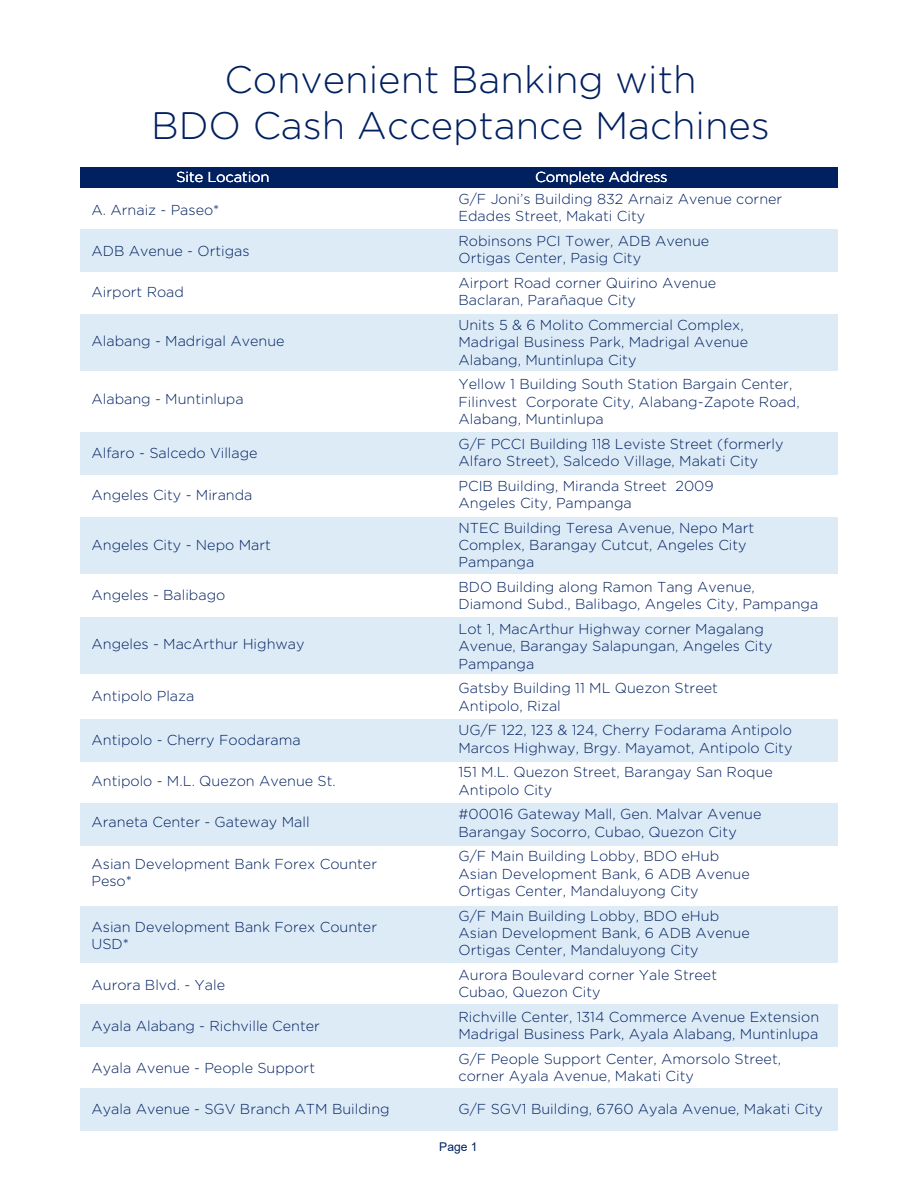
<style>
.page{position:relative;width:918px;height:1188px;background:#fff}
.page>*{position:absolute;margin:0;border:0;box-sizing:border-box;transform-origin:0 0}
.t1{font:300 38.4px/45.9px "Gotham Rounded";color:#002060;text-align:center}
.t2{font:300 14.4px/17.2px "Gotham Rounded";color:#002060}
.t3{font:300 14.4px "Gotham Rounded";color:#fff}
.t4{font:12px "Arial";color:#002060}
</style>
<div class="page">
<div style="left:80px;top:167px;width:758px;height:20px;background:#002060"></div>
<div style="left:80px;top:229px;width:758px;height:42px;background:#ddebf7"></div>
<div style="left:80px;top:432px;width:758px;height:43px;background:#ddebf7"></div>
<div style="left:80px;top:719px;width:758px;height:42px;background:#ddebf7"></div>
<div style="left:80px;top:803px;width:758px;height:42px;background:#ddebf7"></div>
<div style="left:80px;top:1005px;width:758px;height:42px;background:#ddebf7"></div>
<div style="left:80px;top:1089px;width:758px;height:42px;background:#ddebf7"></div>
<div style="left:80px;top:315px;width:758px;height:56px;background:#ddebf7"></div>
<div style="left:80px;top:517px;width:758px;height:57px;background:#ddebf7"></div>
<div style="left:80px;top:618px;width:758px;height:56px;background:#ddebf7"></div>
<div style="left:80px;top:906px;width:758px;height:57px;background:#ddebf7"></div>
<h1 class="t1" style="left:151px;top:55px;width:620px">Convenient Banking with<br>BDO Cash Acceptance Machines</h1>
<p class="t3" style="left:176px;top:167px;width:95px">Site Location</p>
<p class="t3" style="left:536px;top:167px;width:134px">Complete Address</p>
<p class="t2" style="left:92px;top:200px;width:130px">A. Arnaiz - Paseo*</p>
<p class="t2" style="left:92px;top:241px;width:160px">ADB Avenue - Ortigas</p>
<p class="t2" style="left:92px;top:283px;width:94px">Airport Road</p>
<p class="t2" style="left:92px;top:331px;width:195px">Alabang - Madrigal Avenue</p>
<p class="t2" style="left:92px;top:389px;width:154px">Alabang - Muntinlupa</p>
<p class="t2" style="left:92px;top:444px;width:168px">Alfaro - Salcedo Village</p>
<p class="t2" style="left:92px;top:485px;width:163px">Angeles City - Miranda</p>
<p class="t2" style="left:92px;top:535px;width:181px">Angeles City - Nepo Mart</p>
<p class="t2" style="left:92px;top:586px;width:135px">Angeles - Balibago</p>
<p class="t2" style="left:92px;top:635px;width:215px">Angeles - MacArthur Highway</p>
<p class="t2" style="left:92px;top:686px;width:104px">Antipolo Plaza</p>
<p class="t2" style="left:92px;top:731px;width:211px">Antipolo - Cherry Foodarama</p>
<p class="t2" style="left:92px;top:772px;width:246px">Antipolo - M.L. Quezon Avenue St.</p>
<p class="t2" style="left:92px;top:813px;width:220px">Araneta Center - Gateway Mall</p>
<p class="t2" style="left:92px;top:854px;width:287px">Asian Development Bank Forex Counter<br>Peso*</p>
<p class="t2" style="left:92px;top:917px;width:287px">Asian Development Bank Forex Counter<br>USD*</p>
<p class="t2" style="left:92px;top:976px;width:135px">Aurora Blvd. - Yale</p>
<p class="t2" style="left:92px;top:1017px;width:230px">Ayala Alabang - Richville Center</p>
<p class="t2" style="left:92px;top:1058px;width:225px">Ayala Avenue - People Support</p>
<p class="t2" style="left:92px;top:1100px;width:300px">Ayala Avenue - SGV Branch ATM Building</p>
<p class="t2" style="left:458px;top:190px;width:325px">G/F Joni’s Building 832 Arnaiz Avenue corner<br>Edades Street, Makati City</p>
<p class="t2" style="left:458px;top:232px;width:252px">Robinsons PCI Tower, ADB Avenue<br>Ortigas Center, Pasig City</p>
<p class="t2" style="left:458px;top:274px;width:259px">Airport Road corner Quirino Avenue<br>Baclaran, Parañaque City</p>
<p class="t2" style="left:458px;top:316px;width:291px">Units 5 &amp; 6 Molito Commercial Complex,<br>Madrigal Business Park, Madrigal Avenue<br>Alabang, Muntinlupa City</p>
<p class="t2" style="left:458px;top:375px;width:343px">Yellow 1 Building South Station Bargain Center,<br>Filinvest Corporate City, Alabang-Zapote Road,<br>Alabang, Muntinlupa</p>
<p class="t2" style="left:458px;top:434px;width:327px">G/F PCCI Building 118 Leviste Street (formerly<br>Alfaro Street), Salcedo Village, Makati City</p>
<p class="t2" style="left:458px;top:476px;width:257px">PCIB Building, Miranda Street 2009<br>Angeles City, Pampanga</p>
<p class="t2" style="left:458px;top:518px;width:297px">NTEC Building Teresa Avenue, Nepo Mart<br>Complex, Barangay Cutcut, Angeles City<br>Pampanga</p>
<p class="t2" style="left:458px;top:578px;width:361px">BDO Building along Ramon Tang Avenue,<br>Diamond Subd., Balibago, Angeles City, Pampanga</p>
<p class="t2" style="left:458px;top:620px;width:316px">Lot 1, MacArthur Highway corner Magalang<br>Avenue, Barangay Salapungan, Angeles City<br>Pampanga</p>
<p class="t2" style="left:458px;top:679px;width:261px">Gatsby Building 11 ML Quezon Street<br>Antipolo, Rizal</p>
<p class="t2" style="left:458px;top:721px;width:336px">UG/F 122, 123 &amp; 124, Cherry Fodarama Antipolo<br>Marcos Highway, Brgy. Mayamot, Antipolo City</p>
<p class="t2" style="left:458px;top:763px;width:316px">151 M.L. Quezon Street, Barangay San Roque<br>Antipolo City</p>
<p class="t2" style="left:458px;top:805px;width:304px">#00016 Gateway Mall, Gen. Malvar Avenue<br>Barangay Socorro, Cubao, Quezon City</p>
<p class="t2" style="left:458px;top:847px;width:293px">G/F Main Building Lobby, BDO eHub<br>Asian Development Bank, 6 ADB Avenue<br>Ortigas Center, Mandaluyong City</p>
<p class="t2" style="left:458px;top:906px;width:293px">G/F Main Building Lobby, BDO eHub<br>Asian Development Bank, 6 ADB Avenue<br>Ortigas Center, Mandaluyong City</p>
<p class="t2" style="left:458px;top:966px;width:260px">Aurora Boulevard corner Yale Street<br>Cubao, Quezon City</p>
<p class="t2" style="left:458px;top:1008px;width:362px">Richville Center, 1314 Commerce Avenue Extension<br>Madrigal Business Park, Ayala Alabang, Muntinlupa</p>
<p class="t2" style="left:458px;top:1050px;width:324px">G/F People Support Center, Amorsolo Street, corner Ayala Avenue, Makati City</p>
<p class="t2" style="left:458px;top:1099px;width:366px">G/F SGV1 Building, 6760 Ayala Avenue, Makati City</p>
<p class="t4" style="left:439px;top:1138px;width:40px">Page 1</p>
</div>
